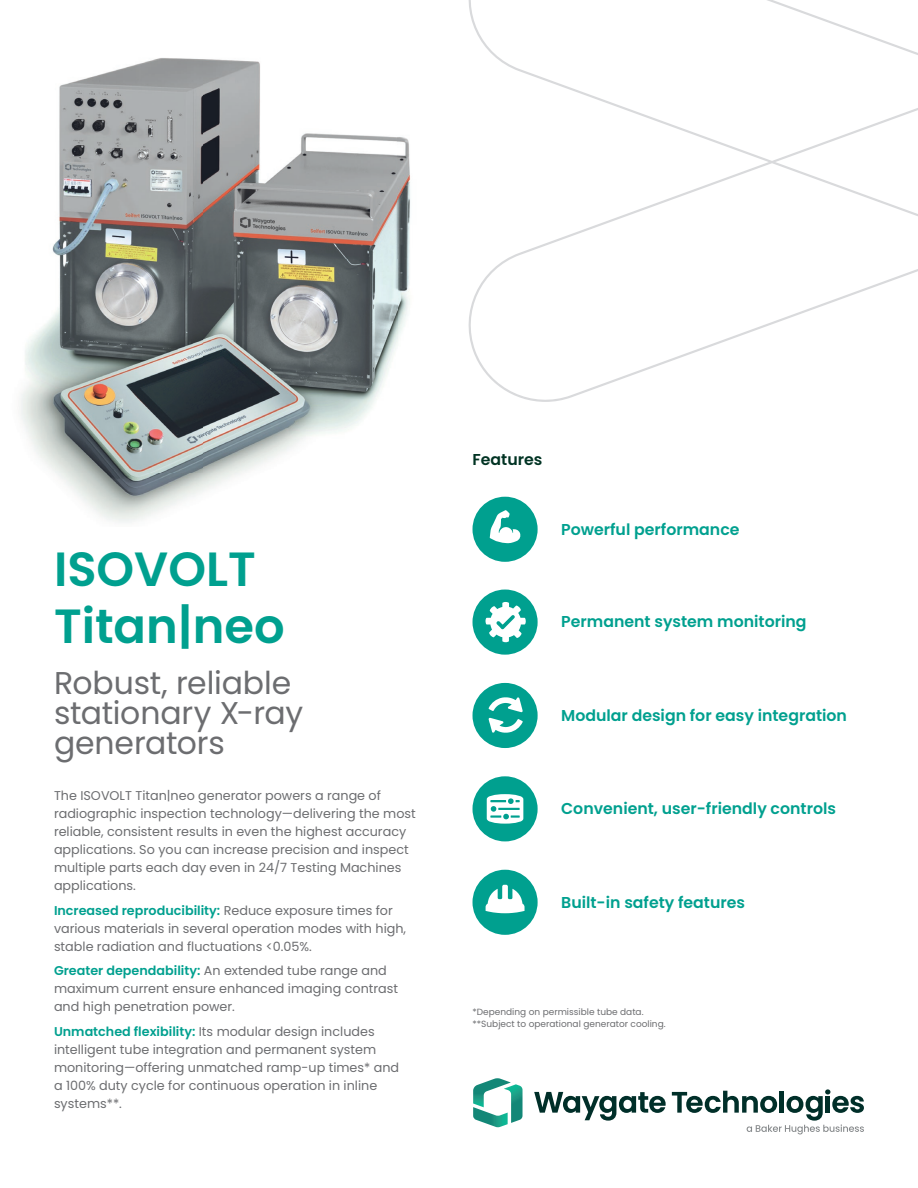
<style>
.page{position:relative;width:918px;height:1188px;background:#fff}
.page>*{position:absolute;margin:0;border:0;box-sizing:border-box;transform-origin:0 0}
.t1{font:600 48px/57.6px "Poppins";color:#00a08f}
.t2{font:31.5px/30px "Poppins";letter-spacing:-.005em;color:#6c6d70}
.t3{font:600 15.75px "Poppins";color:#00a08f}
.t4{font:600 15.75px "Poppins";color:#003323}
.t5{font:12.75px/18px "Poppins";color:#6c6d70}
.t6{font:9px/12px "Poppins";color:#6c6d70}
.s1{font-weight:600;color:#00a08f}
</style>
<div class="page">
<img style="left:21px;top:58px;width:389px;height:465px">
<svg style="left:468px;top:0;width:450px;height:402px"></svg>
<div style="left:473px;top:497px;width:65px;height:65px;background:#00a08f;border-radius:50%"></div>
<div style="left:473px;top:590px;width:65px;height:65px;background:#00a08f;border-radius:50%"></div>
<div style="left:473px;top:683px;width:65px;height:65px;background:#00a08f;border-radius:50%"></div>
<div style="left:473px;top:776px;width:65px;height:65px;background:#00a08f;border-radius:50%"></div>
<div style="left:473px;top:870px;width:65px;height:65px;background:#00a08f;border-radius:50%"></div>
<svg style="left:490px;top:510px;width:31px;height:33px"></svg>
<svg style="left:485px;top:602px;width:41px;height:40px"></svg>
<svg style="left:488px;top:718px;width:35px;height:15px"></svg>
<svg style="left:489px;top:697px;width:34px;height:15px"></svg>
<svg style="left:487px;top:794px;width:36px;height:30px"></svg>
<svg style="left:486px;top:885px;width:39px;height:28px"></svg>
<svg style="left:473px;top:1078px;width:50px;height:49px"></svg>
<svg style="left:534px;top:1092px;width:132px;height:29px"></svg>
<svg style="left:672px;top:1089px;width:192px;height:45px"></svg>
<h1 class="t1" style="left:54px;top:541px;width:232px">ISOVOLT<br>Titan|neo</h1>
<h2 class="t2" style="left:54px;top:668px;width:251px">Robust, reliable stationary X-ray generators</h2>
<p class="t5" style="left:54px;top:786px;width:363px">The ISOVOLT Titan|neo generator powers a range of radiographic inspection technology—delivering the most reliable, consistent results in even the highest accuracy applications. So you can increase precision and inspect multiple parts each day even in 24/7 Testing Machines applications.</p>
<p class="t5" style="left:54px;top:901px;width:354px"><span class="s1">Increased reproducibility:</span> Reduce exposure times for various materials in several operation modes with high, stable radiation and fluctuations &lt;0.05%.</p>
<p class="t5" style="left:54px;top:962px;width:346px"><span class="s1">Greater dependability:</span> An extended tube range and maximum current ensure enhanced imaging contrast and high penetration power.</p>
<p class="t5" style="left:54px;top:1023px;width:347px"><span class="s1">Unmatched flexibility:</span> Its modular design includes intelligent tube integration and permanent system monitoring—offering unmatched ramp-up times* and a 100% duty cycle for continuous operation in inline systems**.</p>
<p class="t4" style="left:472px;top:450px;width:71px">Features</p>
<p class="t3" style="left:561px;top:520px;width:180px">Powerful performance</p>
<p class="t3" style="left:561px;top:613px;width:247px">Permanent system monitoring</p>
<p class="t3" style="left:561px;top:707px;width:287px">Modular design for easy integration</p>
<p class="t3" style="left:561px;top:799px;width:276px">Convenient, user-friendly controls</p>
<p class="t3" style="left:561px;top:894px;width:185px">Built-in safety features</p>
<p class="t6" style="left:472px;top:1005px;width:195px">*Depending on permissible tube data. **Subject to operational generator cooling.</p>
</div>
